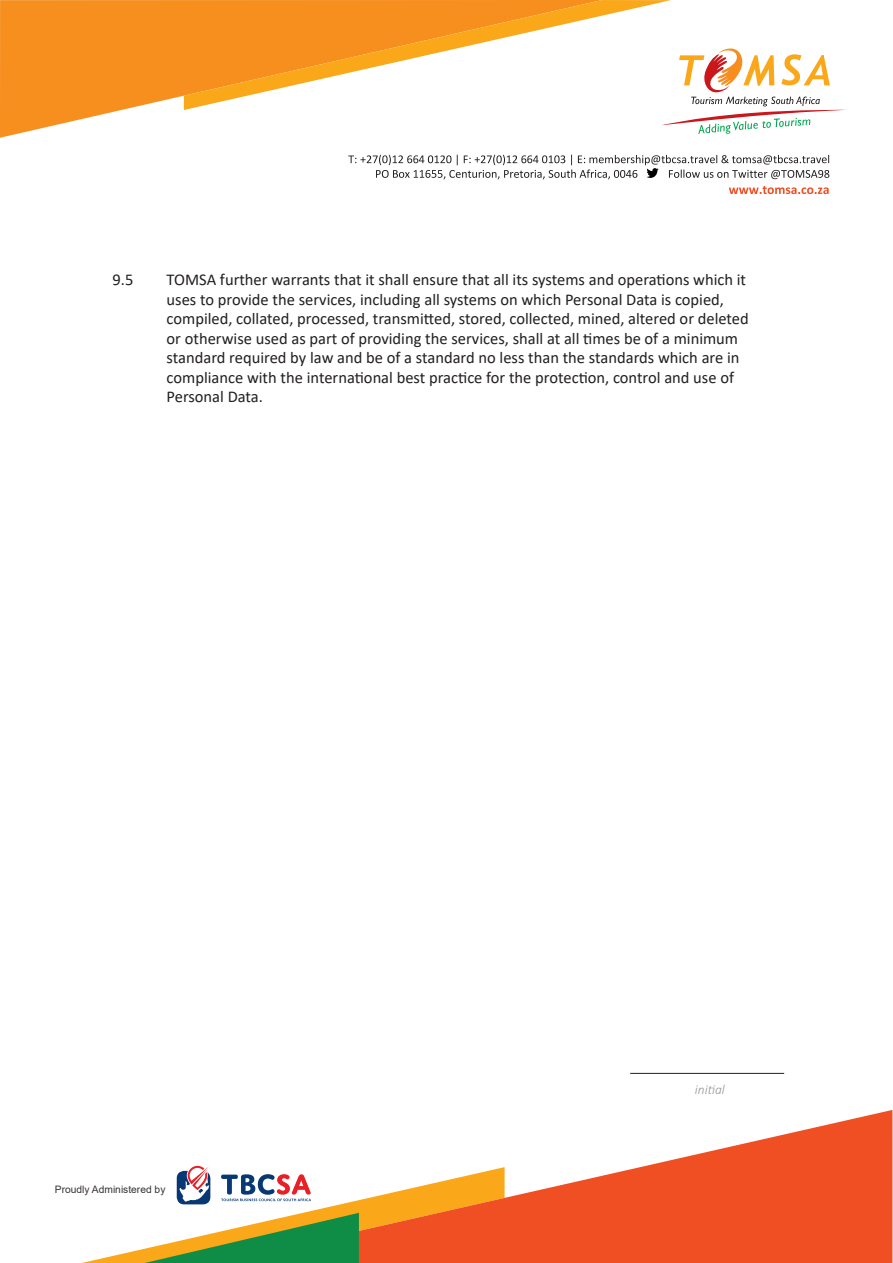
<style>
.page{position:relative;width:893px;height:1263px;background:#fff}
.page>*{position:absolute;margin:0;border:0;box-sizing:border-box;transform-origin:0 0}
.t1{font:16.5px/19.5px "Calibri";color:#231f20}
.t2{font:italic 300 13.5px "Calibri";color:#939598}
.t3{font:10.2px "Arial";color:#383336}
</style>
<div class="page">
<svg style="left:729px;top:186px;width:100px;height:8px"></svg>
<svg style="left:662px;top:48px;width:184px;height:86px"></svg>
<svg style="left:505px;top:1110px;width:387px;height:153px;fill:#f04f24"></svg>
<svg style="left:0;top:0;width:184px;height:138px;fill:#f78f1f"></svg>
<svg style="left:184px;top:0;width:487px;height:110px"></svg>
<svg style="left:82px;top:1166px;width:423px;height:97px"></svg>
<svg style="left:348px;top:155px;width:481px;height:24px"></svg>
<hr style="left:630px;top:1073px;width:154px;height:1px;background:#231f20">
<p class="t1" style="left:113px;top:270px;width:22px">9.5</p>
<p class="t1" style="left:167px;top:270px;width:581px">TOMSA further warrants that it shall ensure that all its systems and operations which it</p>
<p class="t1" style="left:167px;top:289px;width:584px">uses to provide the services, including all systems on which Personal Data is copied, compiled, collated, processed, transmitted, stored, collected, mined, altered or deleted or otherwise used as part of providing the services, shall at all times be of a minimum</p>
<p class="t1" style="left:167px;top:348px;width:574px">standard required by law and be of a standard no less than the standards which are in</p>
<p class="t1" style="left:167px;top:367px;width:569px">compliance with the international best practice for the protection, control and use of<br>Personal Data.</p>
<p class="t3" style="left:55px;top:1182px;width:112px">Proudly Administered by</p>
<p class="t2" style="left:695px;top:1081px;width:31px">initial</p>
</div>
